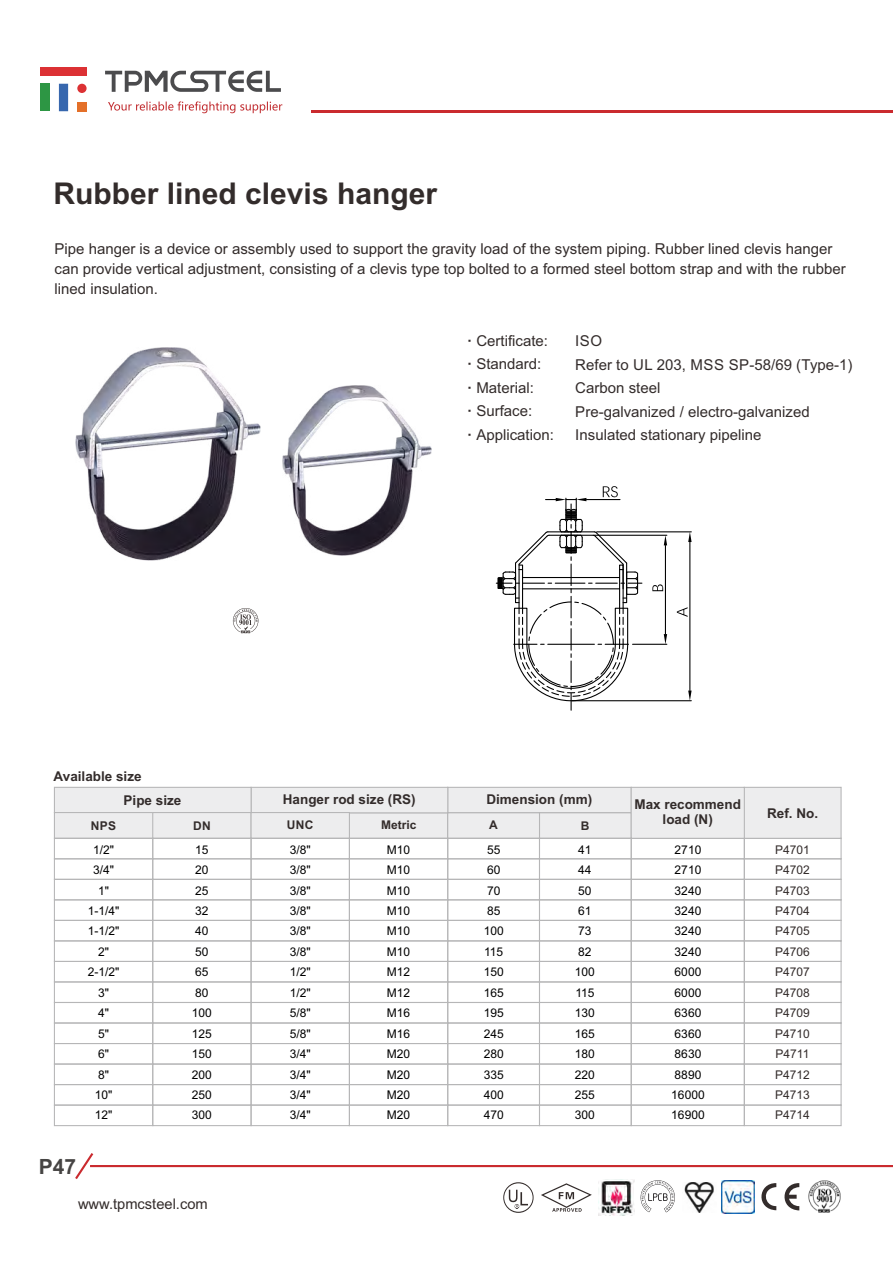
<style>
.page{position:relative;width:893px;height:1263px;background:#fff}
.page>*{position:absolute;margin:0;border:0;box-sizing:border-box;transform-origin:0 0}
.t1{font:700 30px "Arial";color:#332c2b}
.t2{font:700 21px "Arial";color:#464443}
.t3{font:15px/23.4px "Arial";color:#332c2b}
.t4{font:14.7px "Arial";color:#332c2b}
.t5{font:700 13.5px/24.3px "Arial";color:#332c2b}
.t6{font:700 12.15px "Arial";color:#332c2b}
.t7{font:12px/20.4px "Arial";color:#000}
.t8{font:12px/20.4px "Arial";color:#332c2b;text-align:justify}
.t9{font:700 12px "Arial";color:#332c2b}
.s1{font-weight:700}
</style>
<div class="page">
<hr style="left:90px;top:1165px;width:803px;height:2px;background:#ca2a2e">
<svg style="left:75px;top:1153px;width:20px;height:26px"></svg>
<svg style="left:761px;top:1183px;width:38px;height:27px"></svg>
<img style="left:598px;top:1180px;width:36px;height:36px">
<img style="left:684px;top:1182px;width:30px;height:31px">
<svg style="left:640px;top:1180px;width:35px;height:32px"></svg>
<img style="left:721px;top:1180px;width:34px;height:33px">
<img style="left:808px;top:1180px;width:33px;height:33px">
<svg style="left:541px;top:1183px;width:51px;height:29px"></svg>
<svg style="left:503px;top:1182px;width:31px;height:31px"></svg>
<hr style="left:311px;top:110px;width:582px;height:3px;background:#ca2a2e">
<div style="left:41px;top:67px;width:46px;height:9px;background:#dc3134"></div>
<div style="left:59px;top:84px;width:9px;height:27px;background:#3767ae"></div>
<div style="left:77px;top:102px;width:10px;height:9px;background:#e47029"></div>
<div style="left:41px;top:84px;width:9px;height:27px;background:#2d9644"></div>
<div style="left:77px;top:84px;width:10px;height:9px;background:#dc3134;border-radius:50%"></div>
<svg style="left:105px;top:71px;width:176px;height:21px"></svg>
<svg style="left:108px;top:101px;width:174px;height:12px"></svg>
<svg style="left:54px;top:787px;width:788px;height:339px"></svg>
<hr style="left:597px;top:531px;width:94px;height:1px;background:#000">
<hr style="left:572px;top:700px;width:119px;height:1px;background:#000">
<hr style="left:689px;top:542px;width:1px;height:148px;background:#000">
<svg style="left:688px;top:532px;width:4px;height:10px"></svg>
<svg style="left:688px;top:690px;width:4px;height:11px"></svg>
<svg style="left:677px;top:607px;width:11px;height:10px"></svg>
<hr style="left:594px;top:535px;width:73px;height:1px;background:#000">
<hr style="left:633px;top:644px;width:34px;height:1px;background:#000">
<hr style="left:665px;top:545px;width:1px;height:89px;background:#000">
<svg style="left:664px;top:535px;width:3px;height:10px"></svg>
<svg style="left:664px;top:634px;width:3px;height:10px"></svg>
<svg style="left:652px;top:584px;width:11px;height:7px"></svg>
<svg style="left:496px;top:486px;width:146px;height:224px"></svg>
<svg style="left:233px;top:608px;width:25px;height:25px"></svg>
<img style="left:75px;top:347px;width:186px;height:213px">
<img style="left:283px;top:385px;width:148px;height:170px">
<h1 class="t1" style="left:54px;top:182px;width:385px">Rubber lined clevis hanger</h1>
<p class="t3" style="left:55px;top:240px;width:793px;line-height:20.1px">Pipe hanger is a device or assembly used to support the gravity load of the system piping. Rubber lined clevis hanger can provide vertical adjustment, consisting of a clevis type top bolted to a formed steel bottom strap and with the rubber lined insulation.</p>
<p class="t3" style="left:467px;top:330px;width:88px"><span class="s1">·</span> Certificate: <span class="s1">·</span> Standard:<br><span class="s1">·</span> Material:<br><span class="s1">·</span> Surface:<br><span class="s1">·</span> Application:</p>
<p class="t3" style="left:575px;top:331px;width:279px">ISO<br>Refer to UL 203, MSS SP-58/69 (Type-1)<br>Carbon steel<br>Pre-galvanized / electro-galvanized<br>Insulated stationary pipeline</p>
<p class="t5" style="left:124px;top:765px;width:59px;text-indent:-70px">Available size<br>Pipe size</p>
<p class="t5" style="left:283px;top:788px;width:134px">Hanger rod size (RS)</p>
<p class="t6" style="left:91px;top:821px;width:27px">NPS</p>
<p class="t9" style="left:193px;top:821px;width:19px">DN</p>
<p class="t9" style="left:287px;top:820px;width:28px">UNC</p>
<p class="t9" style="left:381px;top:820px;width:37px">Metric</p>
<p class="t7" style="left:88px;top:840px;width:33px;text-align:center">1/2"<br>3/4"<br>1"<br>1-1/4"<br>1-1/2"<br>2"<br>2-1/2"<br>3"<br>4"<br>5"<br>6"<br>8"<br>10"<br>12"</p>
<p class="t7" style="left:192px;top:840px;width:22px">15<br>20<br>25<br>32<br>40<br>50<br>65<br>80<br>100<br>125<br>150<br>200<br>250<br>300</p>
<p class="t7" style="left:290px;top:840px;width:22px;text-align:justify">3/8" 3/8" 3/8" 3/8" 3/8" 3/8" 1/2" 1/2" 5/8" 5/8" 3/4" 3/4" 3/4" 3/4"</p>
<p class="t7" style="left:387px;top:840px;width:25px;text-align:justify">M10<br>M10<br>M10<br>M10<br>M10<br>M10<br>M12<br>M12<br>M16<br>M16<br>M20<br>M20<br>M20<br>M20</p>
<h2 class="t2" style="left:39px;top:1158px;width:39px">P47</h2>
<p class="t4" style="left:78px;top:1198px;width:131px">www.tpmcsteel.com</p>
<p class="t5" style="left:486px;top:788px;width:107px">Dimension (mm)</p>
<p class="t9" style="left:489px;top:820px;width:10px">A</p>
<p class="t7" style="left:484px;top:840px;width:22px">55<br>60<br>70<br>85<br>100<br>115<br>150<br>165<br>195<br>245<br>280<br>335<br>400<br>470</p>
<p class="t7" style="left:575px;top:840px;width:22px">41<br>44<br>50<br>61<br>73<br>82<br>100<br>115<br>130<br>165<br>180<br>220<br>255<br>300</p>
<p class="t9" style="left:581px;top:821px;width:10px">B</p>
<p class="t5" style="left:634px;top:798px;width:108px;line-height:15.1px;text-align:center">Max recommend load (N)</p>
<p class="t7" style="left:671px;top:840px;width:35px">2710<br>2710<br>3240<br>3240<br>3240<br>3240<br>6000<br>6000<br>6360<br>6360<br>8630<br>8890<br>16000<br>16900</p>
<p class="t5" style="left:767px;top:802px;width:53px">Ref. No.</p>
<p class="t8" style="left:775px;top:840px;width:36px">P4701<br>P4702<br>P4703<br>P4704<br>P4705<br>P4706<br>P4707<br>P4708<br>P4709<br>P4710<br>P4711<br>P4712<br>P4713<br>P4714</p>
</div>
